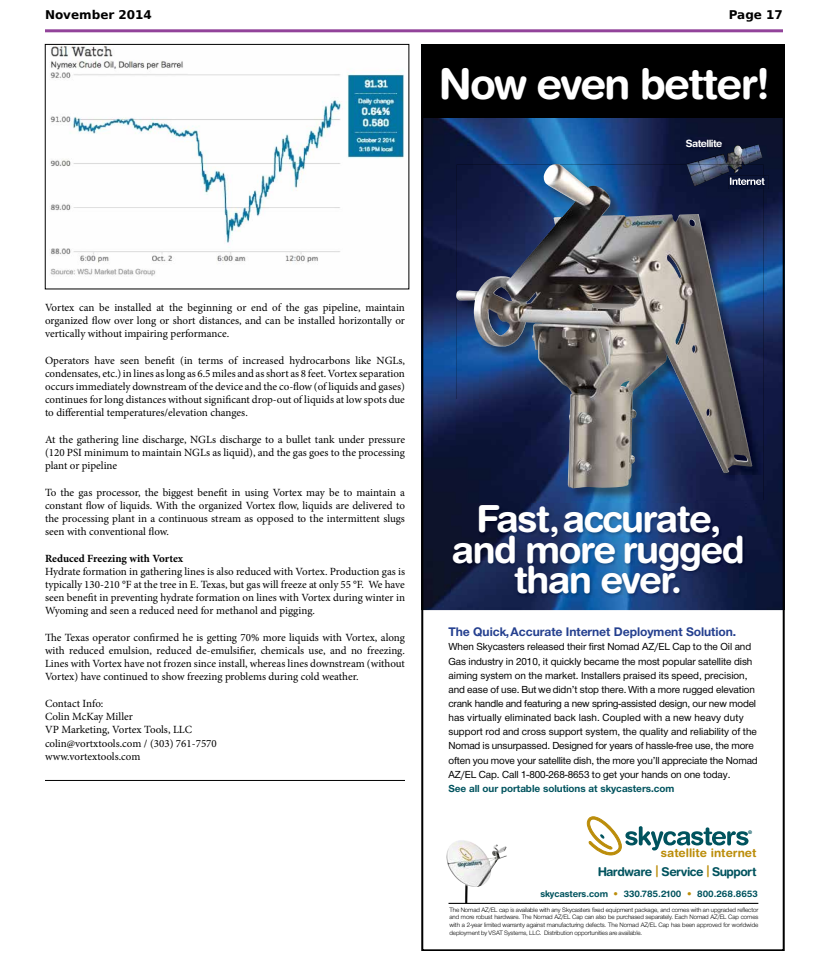
<style>
.page{position:relative;width:828px;height:958px;background:#fff}
.page>*{position:absolute;margin:0;border:0;box-sizing:border-box;transform-origin:0 0}
.t1{font:700 42.4px "Helvetica Rounded";letter-spacing:-.04em;color:#fff}
.t2{font:700 37.4px/30.5px "Helvetica Rounded";letter-spacing:-.04em;color:#fff;text-align:center}
.t3{font:12.9px "Helvetica Neue H75";letter-spacing:-.005em;color:#25408f}
.t4{font:700 12.1px "Helvetica Rounded";letter-spacing:-.04em;color:#00535e}
.t5{font:700 12px "Bitstream Vera Sans";color:#000}
.t6{font:700 11.8px "Helvetica Rounded";color:#bb8d0a}
.t7{font:11px/13.2px "Minion Pro";color:#000;text-align:justify}
.t8{font:700 11px "Minion Pro";color:#000}
.t9{font:10.6px/14.1px "Helvetica Neue H55";letter-spacing:-.005em;color:#000}
.t10{font:10.6px "Helvetica Neue H75";letter-spacing:-.005em;color:#00535e}
.t11{font:700 10.1px "Helvetica Rounded";letter-spacing:-.06em;color:#fff}
.t12{font:700 9.1px "Helvetica Rounded";color:#00535e}
.t13{font:6.6px/7.6px "Helvetica Neue H45";letter-spacing:-.01em;color:#000;text-align:justify}
.t14{font:700 5px "Helvetica Rounded";color:#00535e}
.s1{font-size:34.3px}
.s2{font-size:16.2px;color:#bb8d0a}
.s3{color:#bb8d0a}
</style>
<div class="page">
<hr style="left:45px;top:29px;width:738px;height:3px;background:#92439a">
<img style="left:49px;top:46px;width:355px;height:230px">
<div style="left:45px;top:44px;width:364px;height:245px;border:1px solid #000"></div>
<svg style="left:421px;top:118px;width:364px;height:832px"></svg>
<img style="left:451px;top:503px;width:296px;height:94px">
<img style="left:685px;top:138px;width:41px;height:13px">
<svg style="left:763px;top:176px;width:6px;height:13px"></svg>
<img style="left:686px;top:144px;width:77px;height:20px">
<img style="left:457px;top:164px;width:306px;height:336px">
<img style="left:728px;top:176px;width:35px;height:13px">
<img style="left:746px;top:177px;width:17px;height:8px">
<img style="left:687px;top:164px;width:59px;height:22px">
<img style="left:456px;top:164px;width:180px;height:324px">
<div style="left:421px;top:44px;width:364px;height:74px;background:#000"></div>
<hr style="left:45px;top:780px;width:360px;height:1px;background:#000">
<p class="t5" style="left:45px;top:8px;width:108px">November 2014</p>
<p class="t5" style="left:729px;top:8px;width:56px">Page 17</p>
<h1 class="t1" style="left:439px;top:58px;width:333px">Now even better!</h1>
<p class="t11" style="left:686px;top:137px;width:38px">Satellite</p>
<p class="t7" style="left:45px;top:301px;width:362px">Vortex can be installed at the beginning or end of the gas pipeline, maintain organized flow over long or short distances, and can be installed horizontally or vertically without impairing performance.</p>
<p class="t7" style="left:45px;top:353px;width:362px">Operators have seen benefit (in terms of increased hydrocarbons like NGLs, condensates, etc.) in lines as long as 6.5 miles and as short as 8 feet. Vortex separation occurs immediately downstream of the device and the co-flow (of liquids and gases) continues for long distances without significant drop-out of liquids at low spots due to differential temperatures/elevation changes.</p>
<p class="t7" style="left:45px;top:433px;width:362px">At the gathering line discharge, NGLs discharge to a bullet tank under pressure (120 PSI minimum to maintain NGLs as liquid), and the gas goes to the processing plant or pipeline</p>
<p class="t7" style="left:45px;top:485px;width:362px">To the gas processor, the biggest benefit in using Vortex may be to maintain a constant flow of liquids. With the organized Vortex flow, liquids are delivered to the processing plant in a continuous stream as opposed to the intermittent slugs seen with conventional flow.</p>
<p class="t8" style="left:45px;top:550px;width:140px">Reduced Freezing with Vortex</p>
<p class="t7" style="left:45px;top:565px;width:362px">Hydrate formation in gathering lines is also reduced with Vortex. Production gas is typically 130-210 °F at the tree in E. Texas, but gas will freeze at only 55 °F. We have seen benefit in preventing hydrate formation on lines with Vortex during winter in Wyoming and seen a reduced need for methanol and pigging.</p>
<p class="t7" style="left:45px;top:631px;width:362px">The Texas operator confirmed he is getting 70% more liquids with Vortex, along with reduced emulsion, reduced de-emulsifier, chemicals use, and no freezing.<br>Lines with Vortex have not frozen since install, whereas lines downstream (without Vortex) have continued to show freezing problems during cold weather.</p>
<p class="t7" style="left:45px;top:697px;width:173px;text-align:left">Contact Info:<br>Colin McKay Miller<br>VP Marketing, Vortex Tools, LLC colin@vortxtools.com / (303) 761-7570 www.vortextools.com</p>
<h2 class="t2" style="left:452px;top:503px;width:295px">Fast<span class="s1">,</span> accurate, and more rugged than ever.</h2>
<p class="t3" style="left:449px;top:624px;width:289px">The Quick, Accurate Internet Deployment Solution.</p>
<p class="t9" style="left:449px;top:639px;width:311px">When Skycasters released their first Nomad AZ/EL Cap to the Oil and Gas industry in 2010, it quickly became the most popular satellite dish aiming system on the market. Installers praised its speed, precision, and ease of use. But we didn’t stop there. With a more rugged elevation crank handle and featuring a new spring-assisted design, our new model has virtually eliminated back lash. Coupled with a new heavy duty support rod and cross support system, the quality and reliability of the Nomad is unsurpassed. Designed for years of hassle-free use, the more often you move your satellite dish, the more you’ll appreciate the Nomad AZ/EL Cap. Call 1-800-268-8653 to get your hands on one today.</p>
<p class="t10" style="left:449px;top:782px;width:227px">See all our portable solutions at skycasters.com</p>
<p class="t14" style="left:748px;top:829px;width:5px">®</p>
<p class="t6" style="left:661px;top:845px;width:97px">satellite internet</p>
<p class="t4" style="left:598px;top:864px;width:160px">Hardware <span class="s2">|</span> Service <span class="s2">|</span> Support</p>
<p class="t12" style="left:540px;top:888px;width:219px">skycasters.com <span class="s3">•</span> 330.785.2100 <span class="s3">•</span> 800.268.8653</p>
<p class="t13" style="left:449px;top:905px;width:310px">The Nomad AZ/EL cap is available with any Skycasters fixed equipment package, and comes with an upgraded reflector and more robust hardware. The Nomad AZ/EL Cap can also be purchased separately. Each Nomad AZ/EL Cap comes with a 2-year limited warranty against manufacturing defects. The Nomad AZ/EL Cap has been approved for worldwide deployment by VSAT Systems, LLC. Distribution opportunities are available.</p>
</div>
